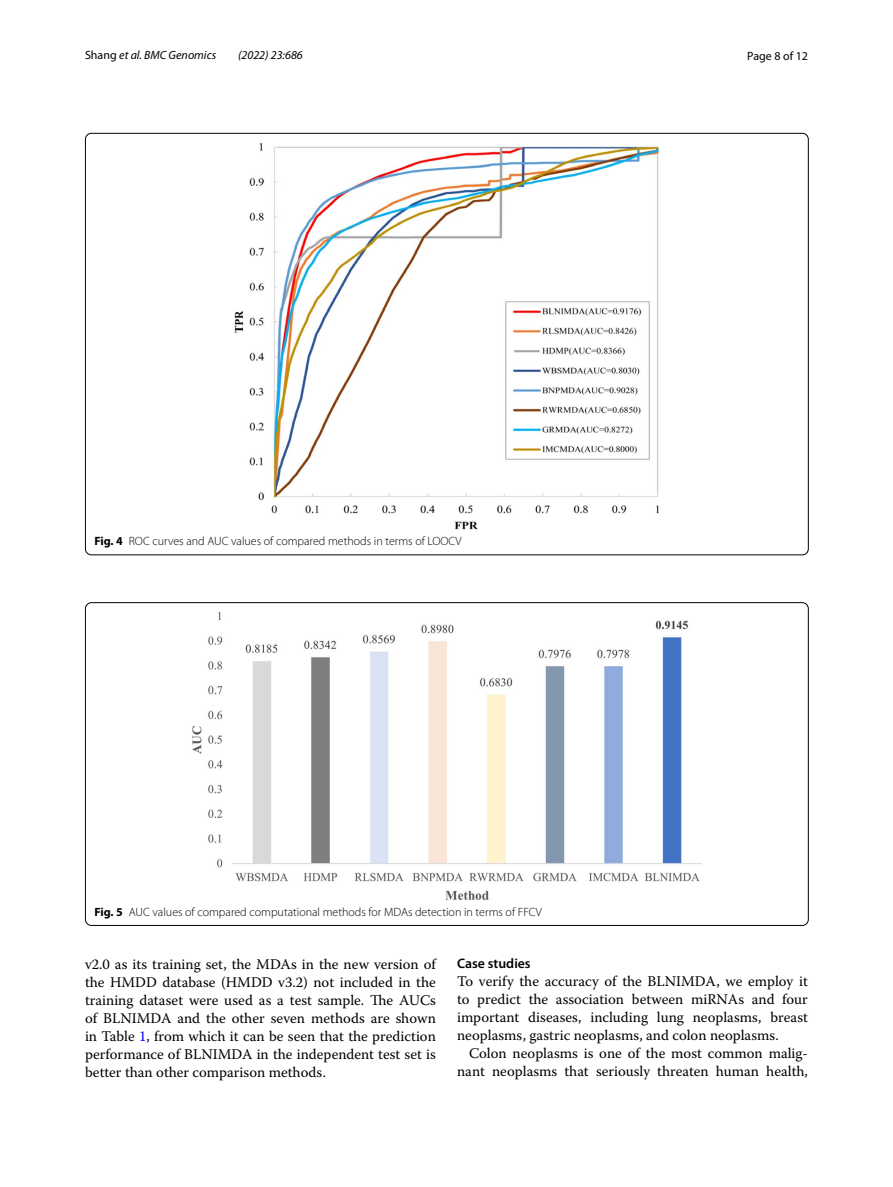
<style>
.page{position:relative;width:893px;height:1187px;background:#fff}
.page>*{position:absolute;margin:0;border:0;box-sizing:border-box;transform-origin:0 0}
.t1{font:14.7px/18px "Warnock Pro";color:#000;text-align:justify}
.t2{font:600 13.8px "Myriad Pro";color:#000}
.t3{font:300 12px "Myriad Pro";color:#000}
.t4{font:italic 12px "Myriad Pro";color:#000}
.t5{font:12px "Myriad Pro";color:#000}
.s1{font-style:normal}
.s2{font-weight:700}
.s3{color:#00f}
</style>
<div class="page">
<img style="left:234px;top:143px;width:425px;height:386px">
<img style="left:192px;top:611px;width:510px;height:289px">
<p class="t4" style="left:85px;top:48px;width:133px"><span class="s1">Shang</span> et al. BMC Genomics</p>
<p class="t4" style="left:238px;top:48px;width:66px">(2022) 23:686</p>
<p class="t5" style="left:747px;top:48px;width:62px">Page 8 of 12</p>
<p class="t3" style="left:94px;top:534px;width:369px"><span class="s2">Fig. 4</span> ROC curves and AUC values of compared methods in terms of LOOCV</p>
<p class="t3" style="left:94px;top:905px;width:449px"><span class="s2">Fig. 5</span> AUC values of compared computational methods for MDAs detection in terms of FFCV</p>
<p class="t1" style="left:85px;top:954px;width:352px">v2.0 as its training set, the MDAs in the new version of the HMDD database (HMDD v3.2) not included in the training dataset were used as a test sample. The AUCs of BLNIMDA and the other seven methods are shown in Table <span class="s3">1</span>, from which it can be seen that the prediction performance of BLNIMDA in the independent test set is better than other comparison methods.</p>
<p class="t2" style="left:457px;top:954px;width:75px">Case studies</p>
<p class="t1" style="left:457px;top:972px;width:352px">To verify the accuracy of the BLNIMDA, we employ it to predict the association between miRNAs and four important diseases, including lung neoplasms, breast neoplasms, gastric neoplasms, and colon neoplasms.</p>
<p class="t1" style="left:457px;top:1044px;width:352px;text-align:right">Colon neoplasms is one of the most common malig&shy;nant neoplasms that seriously threaten human health,</p>
</div>
